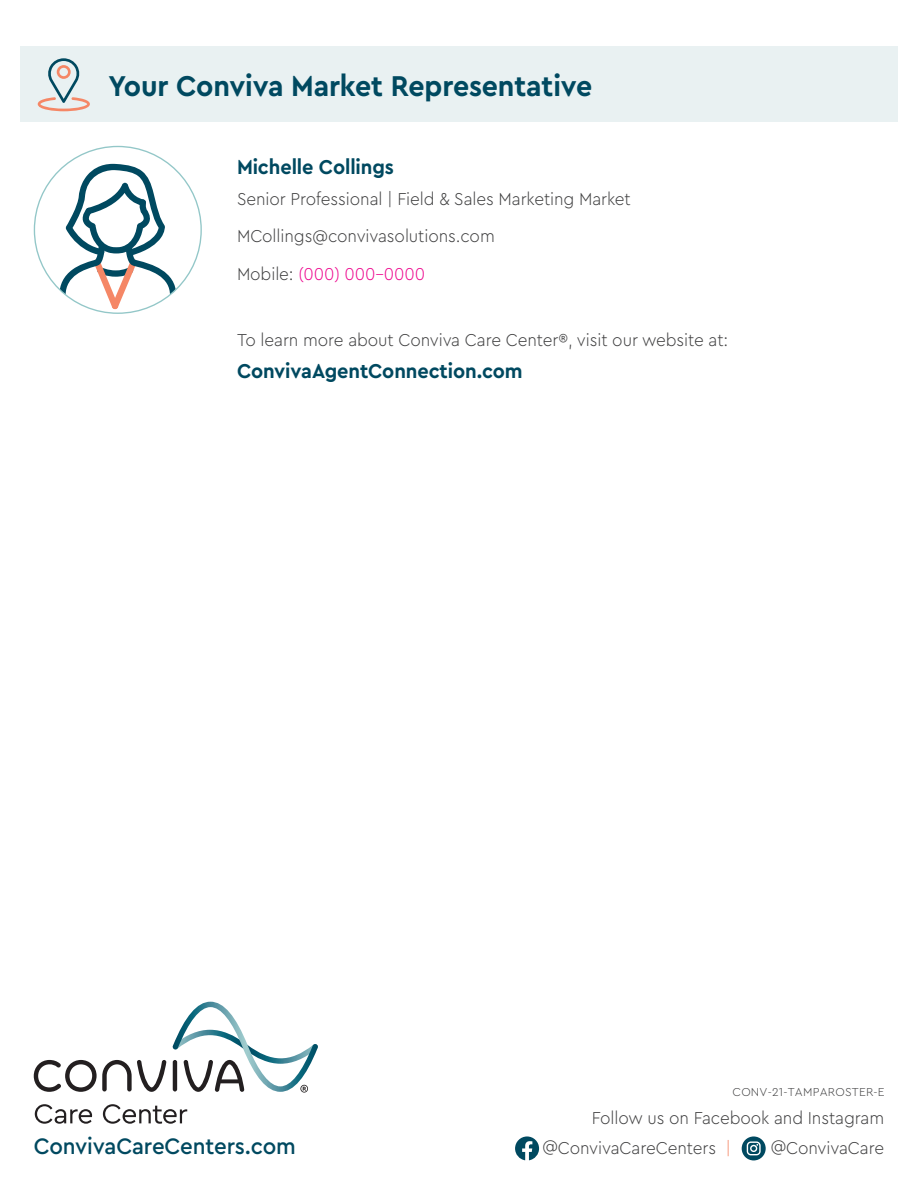
<style>
.page{position:relative;width:918px;height:1188px;background:#fff}
.page>*{position:absolute;margin:0;border:0;box-sizing:border-box;transform-origin:0 0}
.t1{font:700 30px "Cera Pro";letter-spacing:-.005em;color:#004960;scale:.95 1}
.t2{font:500 23.4px "Cera Pro";letter-spacing:-.005em;color:#004960;scale:.95 1}
.t3{font:700 21px "Cera Pro";letter-spacing:-.005em;color:#004960;scale:.95 1}
.t4{font:300 18px/37.5px "Cera Pro";letter-spacing:-.005em;color:#3e3e3f;scale:.95 1}
.t5{font:300 12px "Cera Pro";letter-spacing:.015em;color:#3e3e3f}
.s1{color:#ed028c}
.s2{color:#f58766}
</style>
<div class="page">
<div style="left:20px;top:46px;width:878px;height:76px;background:#e9f1f2"></div>
<svg style="left:38px;top:58px;width:52px;height:53px"></svg>
<svg style="left:515px;top:1136px;width:24px;height:24px"></svg>
<svg style="left:742px;top:1136px;width:24px;height:24px"></svg>
<svg style="left:59px;top:164px;width:117px;height:149px"></svg>
<svg style="left:34px;top:1002px;width:284px;height:91px"></svg>
<svg style="left:35px;top:1104px;width:152px;height:20px"></svg>
<h1 class="t1" style="left:109px;top:66px;width:511px">Your Conviva Market Representative</h1>
<p class="t3" style="left:237px;top:153px;width:167px">Michelle Collings</p>
<p class="t4" style="left:237px;top:179px;width:416px">Senior Professional | Field &amp; Sales Marketing Market<br>MCollings@convivasolutions.com<br>Mobile: <span class="s1">(000) 000-0000</span></p>
<p class="t4" style="left:237px;top:321px;width:519px">To learn more about Conviva Care Center®, visit our website at:</p>
<p class="t3" style="left:237px;top:357px;width:302px">ConvivaAgentConnection.com</p>
<p class="t5" style="left:733px;top:1084px;width:154px">CONV-21-TAMPAROSTER-E</p>
<p class="t4" style="left:592px;top:1098px;width:309px">Follow us on Facebook and Instagram</p>
<p class="t2" style="left:34px;top:1130px;width:278px">ConvivaCareCenters.com</p>
<p class="t4" style="left:542px;top:1128px;width:200px">@ConvivaCareCenters <span class="s2">|</span></p>
<p class="t4" style="left:771px;top:1128px;width:121px">@ConvivaCare</p>
</div>
